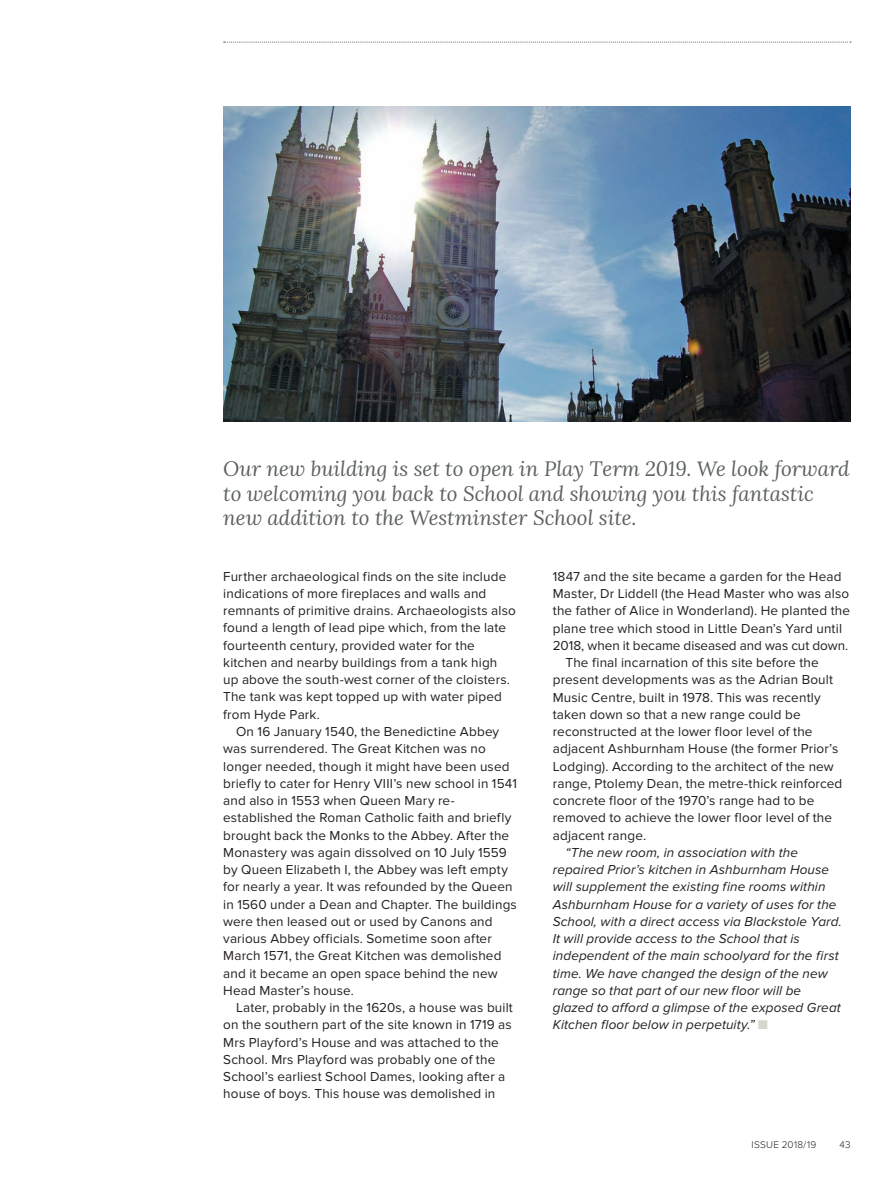
<style>
.page{position:relative;width:893px;height:1191px;background:#fff}
.page>*{position:absolute;margin:0;border:0;box-sizing:border-box;transform-origin:0 0}
.t1{font:italic 20.55px/24.5px "Lora";color:#5d6161}
.t2{font:13.5px/17.2px "Proxima Nova";letter-spacing:.01em;color:#231f20}
.t3{font:italic 13.5px/17.2px "Proxima Nova";letter-spacing:.01em;color:#231f20}
.t4{font:300 10.05px "Proxima Nova";letter-spacing:.025em;color:#231f20}
.s1{color:#d4d7ce}
</style>
<div class="page">
<svg style="left:224px;top:42px;width:627px;height:1px"></svg>
<img style="left:223px;top:106px;width:627px;height:315px">
<h1 class="t1" style="left:223px;top:456px;width:628px">Our new building is set to open in Play Term 2019. We look forward to welcoming you back to School and showing you this fantastic new addition to the Westminster School site.</h1>
<p class="t2" style="left:223px;top:568px;width:294px">Further archaeological finds on the site include indications of more fireplaces and walls and remnants of primitive drains. Archaeologists also found a length of lead pipe which, from the late fourteenth century, provided water for the kitchen and nearby buildings from a tank high up above the south-west corner of the cloisters.<br>The tank was kept topped up with water piped from Hyde Park.</p>
<p class="t2" style="left:223px;top:723px;width:295px;text-indent:13px">On 16 January 1540, the Benedictine Abbey was surrendered. The Great Kitchen was no longer needed, though it might have been used briefly to cater for Henry VIII’s new school in 1541 and also in 1553 when Queen Mary re&shy;established the Roman Catholic faith and briefly brought back the Monks to the Abbey. After the Monastery was again dissolved on 10 July 1559 by Queen Elizabeth I, the Abbey was left empty for nearly a year. It was refounded by the Queen in 1560 under a Dean and Chapter. The buildings were then leased out or used by Canons and various Abbey officials. Sometime soon after March 1571, the Great Kitchen was demolished and it became an open space behind the new Head Master’s house.</p>
<p class="t2" style="left:223px;top:999px;width:291px;text-indent:13px">Later, probably in the 1620s, a house was built on the southern part of the site known in 1719 as Mrs Playford’s House and was attached to the School. Mrs Playford was probably one of the School’s earliest School Dames, looking after a house of boys. This house was demolished in</p>
<p class="t2" style="left:553px;top:568px;width:290px">1847 and the site became a garden for the Head</p>
<p class="t2" style="left:553px;top:585px;width:298px">Master, Dr Liddell (the Head Master who was also</p>
<p class="t2" style="left:553px;top:602px;width:299px">the father of Alice in Wonderland). He planted the</p>
<p class="t2" style="left:553px;top:619px;width:291px">plane tree which stood in Little Dean’s Yard until</p>
<p class="t2" style="left:553px;top:637px;width:297px">2018, when it became diseased and was cut down.</p>
<p class="t2" style="left:566px;top:654px;width:255px">The final incarnation of this site before the</p>
<p class="t2" style="left:553px;top:671px;width:282px">present developments was as the Adrian Boult</p>
<p class="t2" style="left:553px;top:688px;width:270px">Music Centre, built in 1978. This was recently</p>
<p class="t2" style="left:553px;top:706px;width:249px">taken down so that a new range could be</p>
<p class="t2" style="left:553px;top:723px;width:261px">reconstructed at the lower floor level of the</p>
<p class="t2" style="left:553px;top:740px;width:287px">adjacent Ashburnham House (the former Prior’s</p>
<p class="t2" style="left:553px;top:757px;width:283px">Lodging). According to the architect of the new</p>
<p class="t2" style="left:553px;top:775px;width:291px">range, Ptolemy Dean, the metre-thick reinforced</p>
<p class="t2" style="left:553px;top:792px;width:263px">concrete floor of the 1970’s range had to be</p>
<p class="t2" style="left:553px;top:809px;width:281px">removed to achieve the lower floor level of the</p>
<p class="t2" style="left:553px;top:826px;width:95px">adjacent range.</p>
<p class="t3" style="left:553px;top:844px;width:291px;text-indent:13px">“The new room, in association with the repaired Prior’s kitchen in Ashburnham House will supplement the existing fine rooms within Ashburnham House for a variety of uses for the School, with a direct access via Blackstole Yard.<br>It will provide access to the School that is independent of the main schoolyard for the first time. We have changed the design of the new range so that part of our new floor will be glazed to afford a glimpse of the exposed Great Kitchen floor below in perpetuity.” <span class="s1">■</span></p>
<p class="t4" style="left:751px;top:1137px;width:66px">ISSUE 2018/19</p>
<p class="t4" style="left:839px;top:1137px;width:13px">43</p>
</div>
